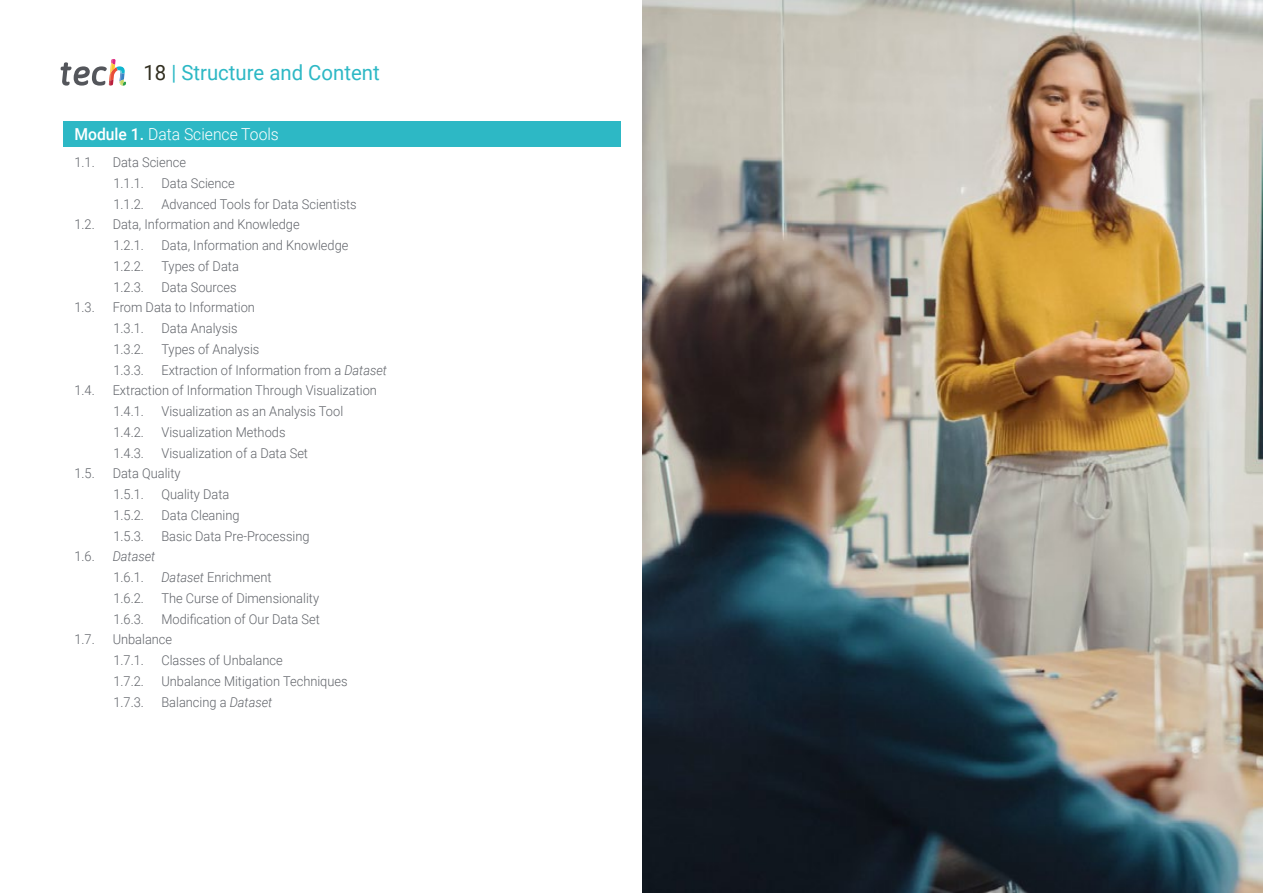
<style>
.page{position:relative;width:1263px;height:893px;background:#fff}
.page>*{position:absolute;margin:0;border:0;box-sizing:border-box;transform-origin:0 0}
.t1{font:21px "Roboto";color:#2db8c5}
.t2{font:300 16.5px "Roboto";color:#fff;scale:.95 1}
.t3{font:300 13.5px/20.7px "Roboto";color:#61646a;scale:.95 1}
.t4{font:italic 300 13.5px "Roboto";color:#61646a;scale:.95 1}
.s1{color:#312e20}
.s2{font-weight:500}
.s3{font-style:italic}
</style>
<div class="page">
<div style="left:63px;top:121px;width:558px;height:25px;background:#2db8c5"></div>
<svg style="left:61px;top:59px;width:65px;height:27px"></svg>
<img style="left:642px;top:0;width:621px;height:893px">
<h1 class="t1" style="left:144px;top:57px;width:238px"><span class="s1">18</span> | Structure and Content</h1>
<p class="t2" style="left:74px;top:123px;width:217px"><span class="s2">Module 1.</span> Data Science Tools</p>
<p class="t3" style="left:74px;top:151px;width:23px">1.1.</p>
<p class="t3" style="left:113px;top:151px;width:79px">Data Science<br>1.1.1.</p>
<p class="t3" style="left:161px;top:172px;width:79px">Data Science</p>
<p class="t3" style="left:113px;top:193px;width:34px">1.1.2.</p>
<p class="t3" style="left:161px;top:193px;width:207px">Advanced Tools for Data Scientists</p>
<p class="t3" style="left:74px;top:214px;width:23px">1.2.</p>
<p class="t3" style="left:113px;top:214px;width:198px">Data, Information and Knowledge<br>1.2.1.</p>
<p class="t3" style="left:161px;top:234px;width:198px">Data, Information and Knowledge</p>
<p class="t3" style="left:113px;top:255px;width:34px">1.2.2.</p>
<p class="t3" style="left:161px;top:255px;width:83px">Types of Data</p>
<p class="t3" style="left:113px;top:276px;width:34px">1.2.3.</p>
<p class="t3" style="left:161px;top:276px;width:81px">Data Sources</p>
<p class="t3" style="left:74px;top:297px;width:23px">1.3.</p>
<p class="t3" style="left:113px;top:297px;width:151px">From Data to Information<br>1.3.1.</p>
<p class="t3" style="left:161px;top:317px;width:82px">Data Analysis</p>
<p class="t3" style="left:113px;top:338px;width:34px">1.3.2.</p>
<p class="t3" style="left:161px;top:338px;width:105px">Types of Analysis</p>
<p class="t3" style="left:113px;top:359px;width:34px">1.3.3.</p>
<p class="t3" style="left:161px;top:359px;width:239px">Extraction of Information from a <span class="s3">Dataset</span></p>
<p class="t3" style="left:74px;top:380px;width:23px">1.4.</p>
<p class="t3" style="left:113px;top:380px;width:280px">Extraction of Information Through Visualization<br>1.4.1.</p>
<p class="t3" style="left:161px;top:400px;width:193px">Visualization as an Analysis Tool</p>
<p class="t3" style="left:113px;top:421px;width:34px">1.4.2.</p>
<p class="t3" style="left:161px;top:421px;width:132px">Visualization Methods</p>
<p class="t3" style="left:113px;top:442px;width:34px">1.4.3.</p>
<p class="t3" style="left:161px;top:442px;width:156px">Visualization of a Data Set</p>
<p class="t3" style="left:74px;top:463px;width:23px">1.5.</p>
<p class="t3" style="left:113px;top:463px;width:73px">Data Quality<br>1.5.1.</p>
<p class="t3" style="left:161px;top:483px;width:73px">Quality Data</p>
<p class="t3" style="left:113px;top:504px;width:34px">1.5.2.</p>
<p class="t3" style="left:161px;top:504px;width:84px">Data Cleaning</p>
<p class="t3" style="left:113px;top:525px;width:34px">1.5.3.</p>
<p class="t3" style="left:161px;top:525px;width:157px">Basic Data Pre-Processing</p>
<p class="t3" style="left:74px;top:546px;width:23px">1.6.</p>
<p class="t4" style="left:113px;top:547px;width:46px">Dataset</p>
<p class="t3" style="left:113px;top:566px;width:34px">1.6.1.</p>
<p class="t3" style="left:161px;top:566px;width:117px"><span class="s3">Dataset</span> Enrichment</p>
<p class="t3" style="left:113px;top:587px;width:34px">1.6.2.</p>
<p class="t3" style="left:161px;top:587px;width:167px">The Curse of Dimensionality</p>
<p class="t3" style="left:113px;top:608px;width:34px">1.6.3.</p>
<p class="t3" style="left:161px;top:608px;width:168px">Modification of Our Data Set</p>
<p class="t3" style="left:74px;top:629px;width:23px">1.7.</p>
<p class="t3" style="left:113px;top:629px;width:64px">Unbalance<br>1.7.1.</p>
<p class="t3" style="left:161px;top:649px;width:129px">Classes of Unbalance</p>
<p class="t3" style="left:113px;top:670px;width:34px">1.7.2.</p>
<p class="t3" style="left:161px;top:670px;width:197px">Unbalance Mitigation Techniques</p>
<p class="t3" style="left:113px;top:691px;width:34px">1.7.3.</p>
<p class="t3" style="left:161px;top:691px;width:118px">Balancing a <span class="s3">Dataset</span></p>
</div>
